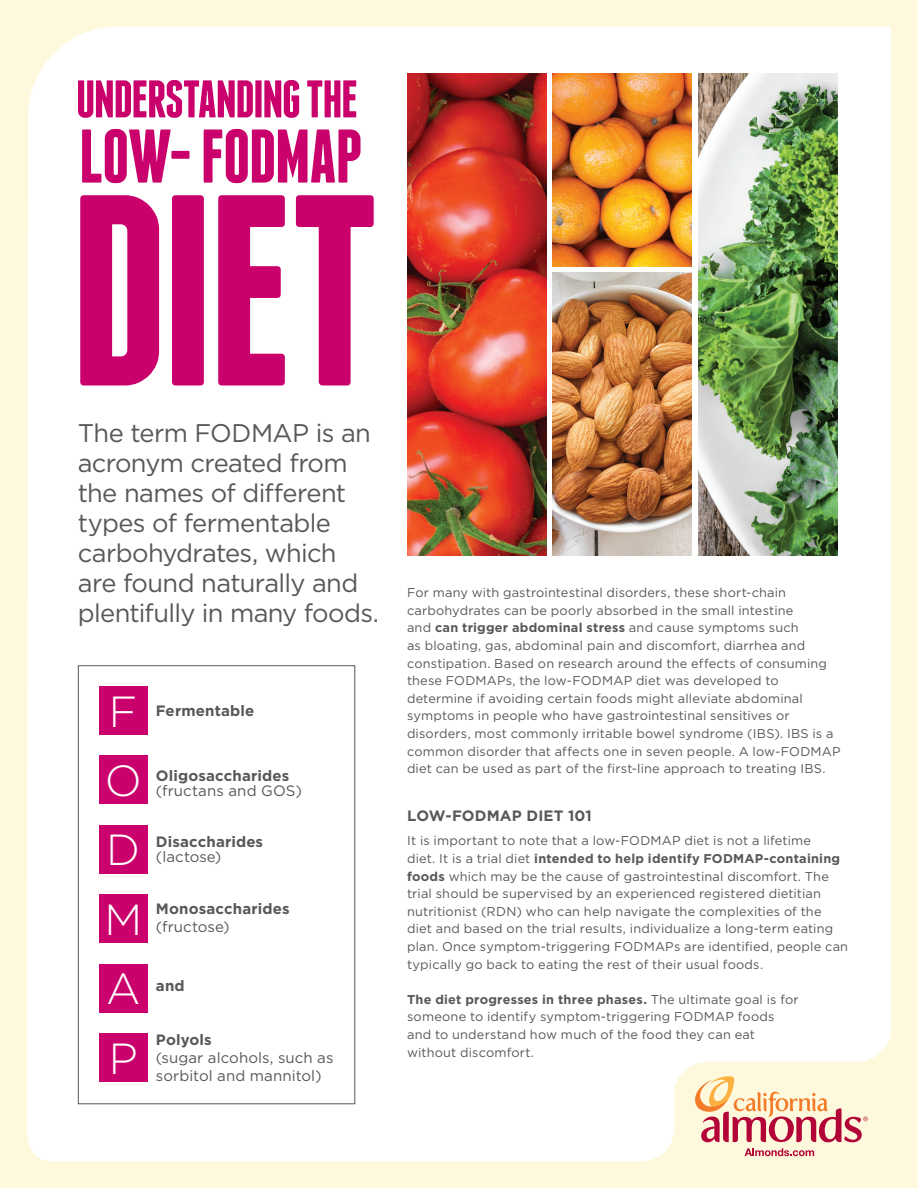
<style>
.page{position:relative;width:918px;height:1188px;background:#fef8dd}
.page>*{position:absolute;margin:0;border:0;box-sizing:border-box;transform-origin:0 0}
.t1{font:700 271.8px "Franchise";color:#ca016c}
.t2{font:700 75.9px "Franchise";letter-spacing:-.02em;color:#ca016c}
.t3{font:700 52.8px "Franchise";letter-spacing:-.03em;color:#ca016c}
.t4{font:300 43.5px "Gotham";color:#fff}
.t5{font:25.5px/30px "Gotham";letter-spacing:-.025em;color:#57585a}
.t6{font:700 15px "Gotham";letter-spacing:.01em;color:#57585a}
.t7{font:15px/17.7px "Gotham";letter-spacing:.005em;color:#57585a}
.t8{font:12.75px/17.5px "Gotham";letter-spacing:.015em;color:#57585a}
.s1{font-weight:700}
</style>
<div class="page">
<div style="left:27px;top:27px;width:864px;height:1135px;background:#fff"></div>
<svg style="left:692px;top:1074px;width:176px;height:68px"></svg>
<svg style="left:745px;top:1148px;width:69px;height:8px"></svg>
<div style="left:78px;top:665px;width:277px;height:439px;border:1px solid #57585a"></div>
<img style="left:407px;top:73px;width:139px;height:482px">
<img style="left:553px;top:272px;width:139px;height:283px">
<img style="left:553px;top:73px;width:139px;height:194px">
<div style="left:99px;top:686px;width:49px;height:49px;background:#ca016c"></div>
<div style="left:99px;top:756px;width:49px;height:48px;background:#ca016c"></div>
<div style="left:99px;top:825px;width:49px;height:49px;background:#ca016c"></div>
<div style="left:99px;top:894px;width:49px;height:49px;background:#ca016c"></div>
<div style="left:99px;top:964px;width:49px;height:48px;background:#ca016c"></div>
<div style="left:99px;top:1033px;width:49px;height:49px;background:#ca016c"></div>
<img style="left:698px;top:73px;width:139px;height:482px">
<h3 class="t3" style="left:76px;top:74px;width:284px">UNDERSTANDING THE</h3>
<h2 class="t2" style="left:78px;top:121px;width:285px">LOW- FODMAP</h2>
<h1 class="t1" style="left:68px;top:164px;width:314px">DIET</h1>
<h3 class="t5" style="left:78px;top:418px;width:303px">The term FODMAP is an acronym created from the names of different types of fermentable carbohydrates, which are found naturally and plentifully in many foods.</h3>
<h3 class="t4" style="left:109px;top:688px;width:30px">F</h3>
<p class="t6" style="left:156px;top:702px;width:100px">Fermentable</p>
<h3 class="t4" style="left:105px;top:757px;width:38px">O</h3>
<p class="t6" style="left:156px;top:767px;width:135px">Oligosaccharides</p>
<p class="t7" style="left:156px;top:781px;width:148px">(fructans and GOS)</p>
<h3 class="t4" style="left:106px;top:826px;width:36px">D</h3>
<p class="t6" style="left:156px;top:834px;width:109px">Disaccharides</p>
<p class="t7" style="left:156px;top:848px;width:67px">(lactose)</p>
<h3 class="t4" style="left:104px;top:896px;width:39px">M</h3>
<p class="t6" style="left:156px;top:900px;width:135px">Monosaccharides</p>
<p class="t7" style="left:156px;top:917px;width:75px">(fructose)</p>
<h3 class="t4" style="left:106px;top:965px;width:36px">A</h3>
<p class="t6" style="left:156px;top:977px;width:30px">and</p>
<h3 class="t4" style="left:109px;top:1034px;width:31px">P</h3>
<p class="t6" style="left:156px;top:1032px;width:57px">Polyols</p>
<p class="t7" style="left:156px;top:1049px;width:179px">(sugar alcohols, such as sorbitol and mannitol)</p>
<p class="t8" style="left:407px;top:584px;width:435px">For many with gastrointestinal disorders, these short-chain carbohydrates can be poorly absorbed in the small intestine<br>and <span class="s1">can trigger abdominal stress</span> and cause symptoms such<br>as bloating, gas, abdominal pain and discomfort, diarrhea and constipation. Based on research around the effects of consuming these FODMAPs, the low-FODMAP diet was developed to determine if avoiding certain foods might alleviate abdominal symptoms in people who have gastrointestinal sensitives or disorders, most commonly irritable bowel syndrome (IBS). IBS is a common disorder that affects one in seven people. A low-FODMAP diet can be used as part of the first-line approach to treating IBS.</p>
<p class="t6" style="left:407px;top:807px;width:186px">LOW-FODMAP DIET 101</p>
<p class="t8" style="left:407px;top:832px;width:442px">It is important to note that a low-FODMAP diet is not a lifetime<br>diet. It is a trial diet <span class="s1">intended to help identify FODMAP-containing foods</span> which may be the cause of gastrointestinal discomfort. The trial should be supervised by an experienced registered dietitian nutritionist (RDN) who can help navigate the complexities of the diet and based on the trial results, individualize a long-term eating plan. Once symptom-triggering FODMAPs are identified, people can typically go back to eating the rest of their usual foods.</p>
<p class="t8" style="left:407px;top:990px;width:393px"><span class="s1">The diet progresses in three phases.</span> The ultimate goal is for someone to identify symptom-triggering FODMAP foods and to understand how much of the food they can eat without discomfort.</p>
</div>
